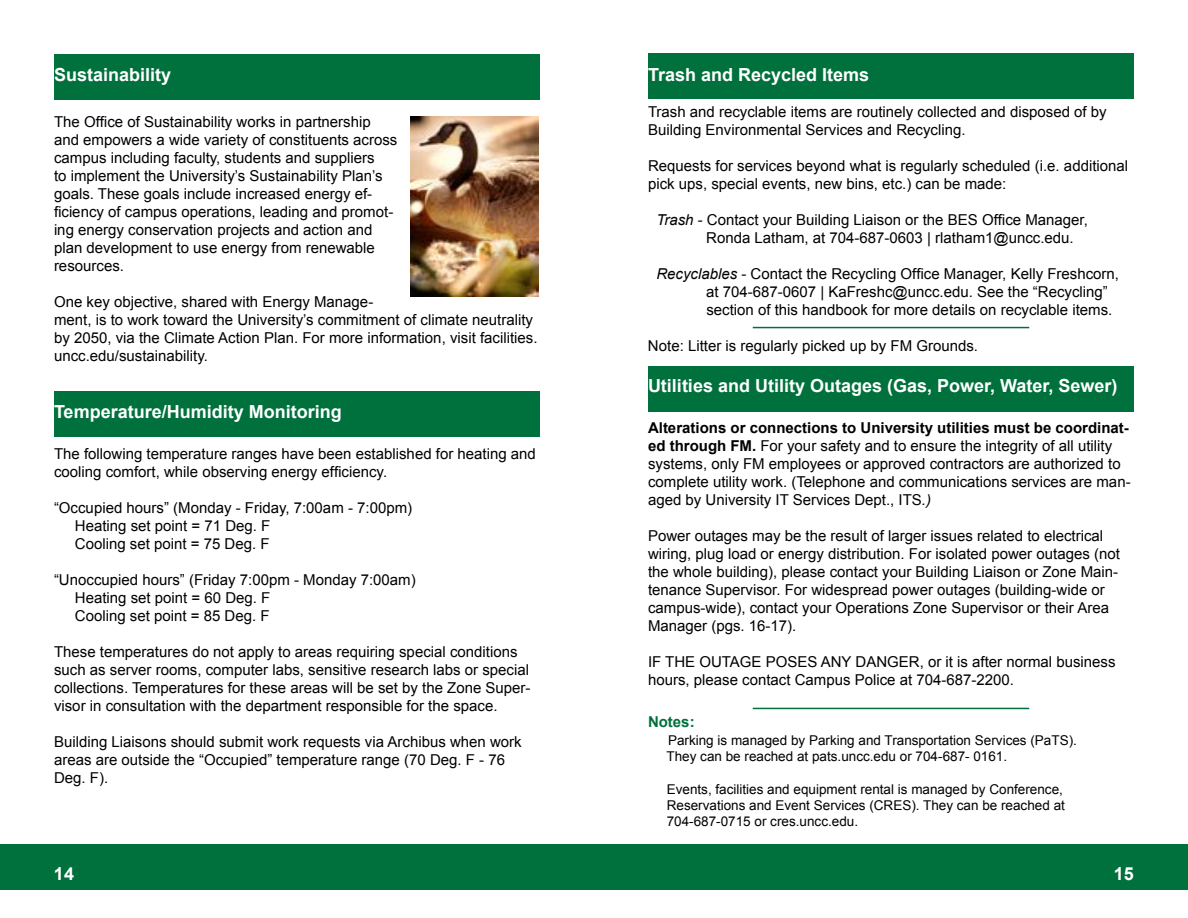
<style>
.page{position:relative;width:1188px;height:918px;background:#fff}
.page>*{position:absolute;margin:0;border:0;box-sizing:border-box;transform-origin:0 0}
.t1{font:700 18px "Arial";color:#fff}
.t2{font:15px/18px "Arial";color:#000}
.t3{font:700 15px "Arial";color:#00703c}
.t4{font:13.5px/16.2px "Arial";color:#000}
.s1{font-style:italic}
.s2{font-weight:700}
</style>
<div class="page">
<div style="left:594px;top:844px;width:594px;height:46px;background:#00713d"></div>
<div style="left:0;top:844px;width:594px;height:46px;background:#00713d"></div>
<div style="left:54px;top:54px;width:486px;height:45px;background:#00713d"></div>
<div style="left:54px;top:391px;width:486px;height:46px;background:#00713d"></div>
<img style="left:410px;top:116px;width:129px;height:180px">
<div style="left:648px;top:54px;width:486px;height:45px;background:#00713d"></div>
<div style="left:648px;top:366px;width:486px;height:45px;background:#00713d"></div>
<hr style="left:753px;top:708px;width:276px;height:1px;background:#00713d">
<hr style="left:753px;top:327px;width:276px;height:1px;background:#00713d">
<p class="t1" style="left:54px;top:63px;width:119px">Sustainability</p>
<p class="t2" style="left:54px;top:113px;width:345px">The Office of Sustainability works in partnership and empowers a wide variety of constituents across campus including faculty, students and suppliers<br>to implement the University’s Sustainability Plan’s goals. These goals include increased energy ef&shy;ficiency of campus operations, leading and promot&shy;ing energy conservation projects and action and plan development to use energy from renewable resources.</p>
<p class="t2" style="left:54px;top:293px;width:485px">One key objective, shared with Energy Manage-<br>ment, is to work toward the University’s commitment of climate neutrality by 2050, via the Climate Action Plan. For more information, visit facilities. uncc.edu/sustainability.</p>
<p class="t1" style="left:54px;top:399px;width:289px">Temperature/Humidity Monitoring</p>
<p class="t2" style="left:54px;top:445px;width:483px">The following temperature ranges have been established for heating and cooling comfort, while observing energy efficiency.</p>
<p class="t2" style="left:75px;top:499px;width:339px;text-indent:-21px">“Occupied hours” (Monday - Friday, 7:00am - 7:00pm)<br>Heating set point = 71 Deg. F<br>Cooling set point = 75 Deg. F</p>
<p class="t2" style="left:75px;top:571px;width:342px;text-indent:-21px">“Unoccupied hours” (Friday 7:00pm - Monday 7:00am)<br>Heating set point = 60 Deg. F<br>Cooling set point = 85 Deg. F</p>
<p class="t2" style="left:54px;top:643px;width:478px">These temperatures do not apply to areas requiring special conditions such as server rooms, computer labs, sensitive research labs or special collections. Temperatures for these areas will be set by the Zone Super&shy;visor in consultation with the department responsible for the space.</p>
<p class="t2" style="left:54px;top:733px;width:469px">Building Liaisons should submit work requests via Archibus when work areas are outside the “Occupied” temperature range (70 Deg. F - 76<br>Deg. F).</p>
<p class="t1" style="left:648px;top:63px;width:223px">Trash and Recycled Items</p>
<p class="t2" style="left:648px;top:103px;width:460px">Trash and recyclable items are routinely collected and disposed of by<br>Building Environmental Services and Recycling.</p>
<p class="t2" style="left:648px;top:157px;width:482px">Requests for services beyond what is regularly scheduled (i.e. additional pick ups, special events, new bins, etc.) can be made:</p>
<p class="t2" style="left:706px;top:211px;width:383px;text-indent:-50px"><span class="s1">Trash</span> - Contact your Building Liaison or the BES Office Manager,<br>Ronda Latham, at 704-687-0603 | rlatham1@uncc.edu.</p>
<p class="t2" style="left:706px;top:265px;width:414px;text-indent:-50px"><span class="s1">Recyclables</span> - Contact the Recycling Office Manager, Kelly Freshcorn, at 704-687-0607 | KaFreshc@uncc.edu. See the “Recycling” section of this handbook for more details on recyclable items.</p>
<p class="t2" style="left:648px;top:337px;width:332px">Note: Litter is regularly picked up by FM Grounds.</p>
<p class="t1" style="left:648px;top:374px;width:471px">Utilities and Utility Outages (Gas, Power, Water, Sewer)</p>
<p class="t2" style="left:648px;top:419px;width:484px"><span class="s2">Alterations or connections to University utilities must be coordinat&shy;ed through FM.</span> For your safety and to ensure the integrity of all utility systems, only FM employees or approved contractors are authorized to complete utility work. (Telephone and communications services are man&shy;aged by University IT Services Dept., ITS<span class="s1">.)</span></p>
<p class="t2" style="left:648px;top:527px;width:473px">Power outages may be the result of larger issues related to electrical wiring, plug load or energy distribution. For isolated power outages (not the whole building), please contact your Building Liaison or Zone Main&shy;tenance Supervisor. For widespread power outages (building-wide or campus-wide), contact your Operations Zone Supervisor or their Area Manager (pgs. 16-17).</p>
<p class="t2" style="left:648px;top:653px;width:469px">IF THE OUTAGE POSES ANY DANGER, or it is after normal business hours, please contact Campus Police at 704-687-2200.</p>
<p class="t3" style="left:648px;top:712px;width:48px">Notes:</p>
<p class="t4" style="left:667px;top:732px;width:412px">Parking is managed by Parking and Transportation Services (PaTS).<br>They can be reached at pats.uncc.edu or 704-687- 0161.</p>
<p class="t4" style="left:667px;top:781px;width:400px">Events, facilities and equipment rental is managed by Conference,<br>Reservations and Event Services (CRES). They can be reached at<br>704-687-0715 or cres.uncc.edu.</p>
<p class="t1" style="left:54px;top:861px;width:22px">14</p>
<p class="t1" style="left:1114px;top:861px;width:22px">15</p>
</div>
